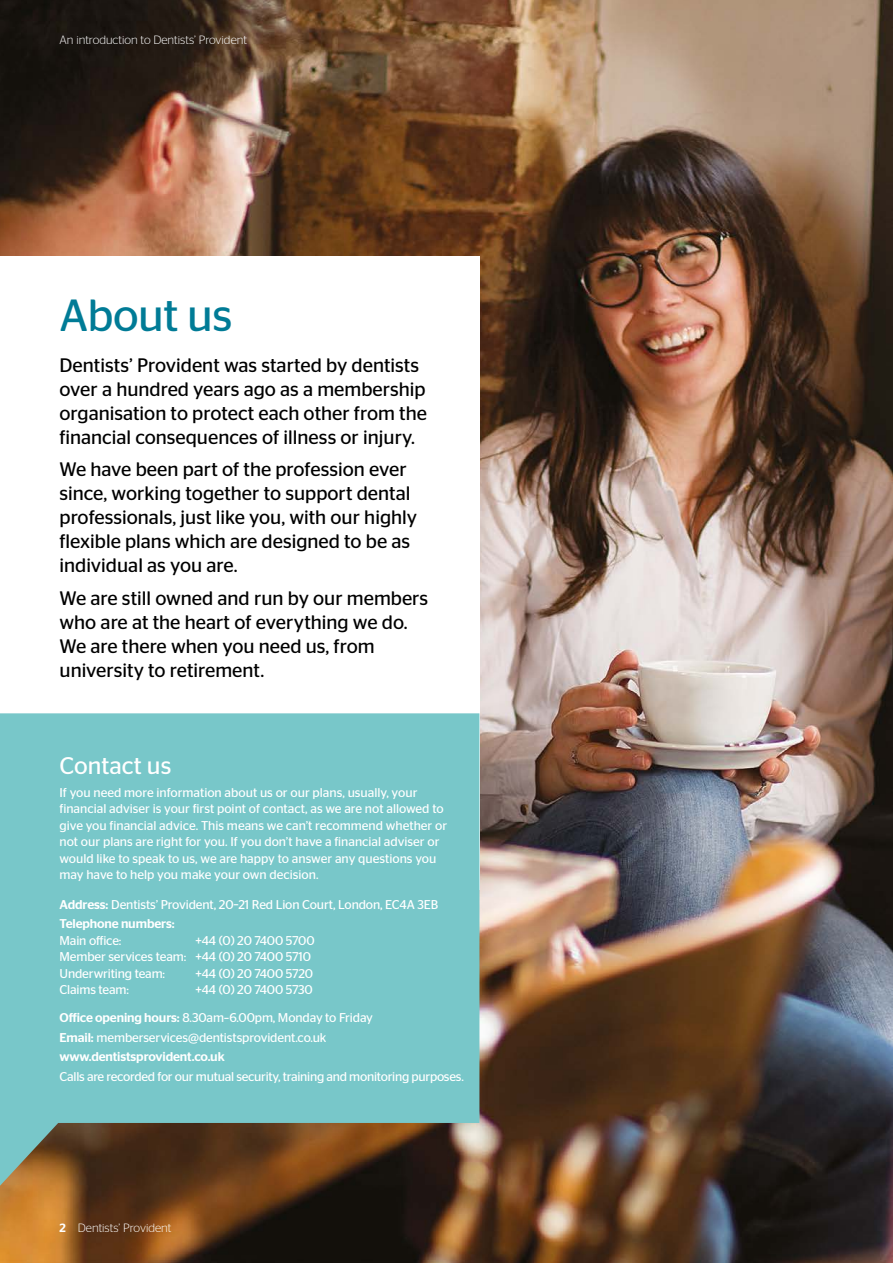
<style>
.page{position:relative;width:893px;height:1263px;background:#fff}
.page>*{position:absolute;margin:0;border:0;box-sizing:border-box;transform-origin:0 0}
.t1{font:45px "Stag Sans";letter-spacing:-.01em;color:#007b96}
.t2{font:24px "Stag Sans";color:#fff}
.t3{font:19.5px/24px "Stag Sans";color:#000}
.t4{font:12.75px/16.5px "Stag Sans";letter-spacing:-.01em;color:#fff}
.t5{font:300 12px "Stag Sans";color:#fff}
.s1{font-weight:500}
</style>
<div class="page">
<img style="left:0;top:0;width:893px;height:1263px">
<div style="left:0;top:256px;width:479px;height:633px;background:#fff"></div>
<svg style="left:0;top:713px;width:479px;height:473px;background:#75b5b3"></svg>
<p class="t5" style="left:60px;top:33px;width:189px">An introduction to Dentists’ Provident</p>
<h1 class="t1" style="left:60px;top:290px;width:174px">About us</h1>
<h3 class="t3" style="left:60px;top:353px;width:369px">Dentists’ Provident was started by dentists over a hundred years ago as a membership organisation to protect each other from the financial consequences of illness or injury.</h3>
<h3 class="t3" style="left:60px;top:457px;width:359px">We have been part of the profession ever since, working together to support dental professionals, just like you, with our highly flexible plans which are designed to be as individual as you are.</h3>
<h3 class="t3" style="left:60px;top:586px;width:370px">We are still owned and run by our members who are at the heart of everything we do.<br>We are there when you need us, from university to retirement.</h3>
<h2 class="t2" style="left:60px;top:752px;width:113px">Contact us</h2>
<p class="t4" style="left:60px;top:784px;width:389px">If you need more information about us or our plans, usually, your financial adviser is your first point of contact, as we are not allowed to give you financial advice. This means we can’t recommend whether or not our plans are right for you. If you don’t have a financial adviser or would like to speak to us, we are happy to answer any questions you may have to help you make your own decision.</p>
<p class="t4" style="left:60px;top:894px;width:380px;line-height:19.5px"><span class="s1">Address:</span> Dentists’ Provident, 20–21 Red Lion Court, London, EC4A 3EB<br><span class="s1">Telephone numbers:</span></p>
<p class="t4" style="left:60px;top:932px;width:63px">Main office:</p>
<p class="t4" style="left:60px;top:932px;width:257px;text-indent:136px">+44 (0) 20 7400 5700<br>Member services team: +44 (0) 20 7400 5710<br>Underwriting team:</p>
<p class="t4" style="left:196px;top:965px;width:119px">+44 (0) 20 7400 5720</p>
<p class="t4" style="left:60px;top:975px;width:315px;line-height:28px;text-indent:136px">+44 (0) 20 7400 5730<br><span class="s1">Office opening hours:</span> 8.30am–6.00pm, Monday to Friday</p>
<p class="t4" style="left:60px;top:1027px;width:269px;line-height:19.5px"><span class="s1">Email:</span> memberservices@dentistsprovident.co.uk <span class="s1">www.dentistsprovident.co.uk</span></p>
<p class="t4" style="left:60px;top:1068px;width:406px">Calls are recorded for our mutual security, training and monitoring purposes.</p>
<p class="t4" style="left:60px;top:981px;width:71px">Claims team:</p>
<p class="t5" style="left:60px;top:1221px;width:113px"><span class="s1">2</span> Dentists’ Provident</p>
</div>
